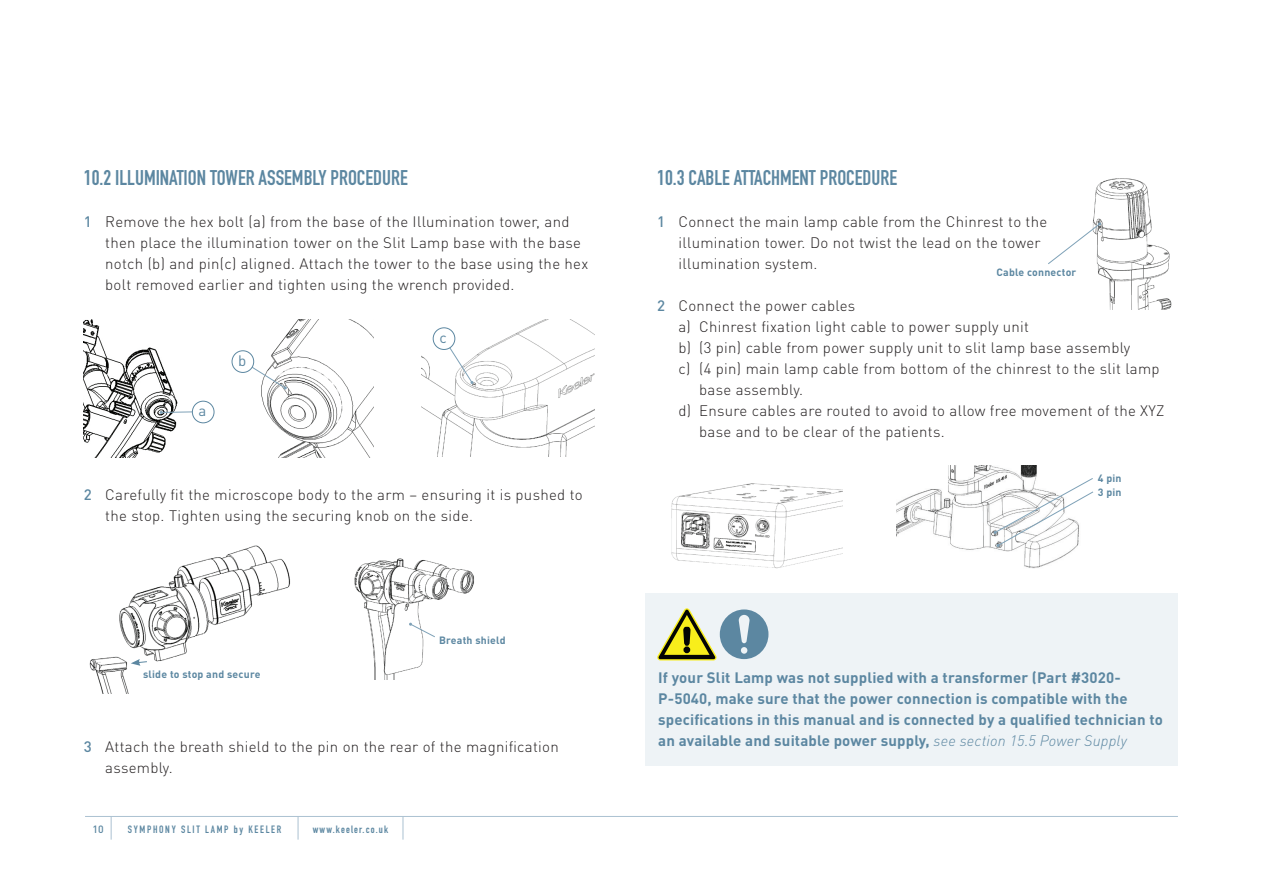
<style>
.page{position:relative;width:1263px;height:893px;background:#fff}
.page>*{position:absolute;margin:0;border:0;box-sizing:border-box;transform-origin:0 0}
.t1{font:21px "DIN Engschrift Std";color:#5c87a1}
.t2{font:300 15px/21px "DIN Pro";letter-spacing:.02em;color:#231f20}
.t3{font:700 15px/21px "DIN Pro";letter-spacing:.01em;color:#5c87a1}
.t4{font:15px "DIN Pro";color:#5c87a1}
.t5{font:700 10.5px "DIN Pro";letter-spacing:.02em;color:#5c87a1}
.t6{font:10.5px "DIN Engschrift Std";letter-spacing:.11em;color:#5c87a1}
.t7{font:500 10.5px "DIN Pro";color:#5c87a1}
.s1{font-weight:500;color:#5c87a1}
.s2{font-family:"DIN";font-weight:300;font-style:italic}
</style>
<div class="page">
<hr style="left:85px;top:816px;width:1093px;height:1px;background:#abc1d1">
<svg style="left:111px;top:817px;width:1px;height:23px"></svg>
<svg style="left:298px;top:817px;width:1px;height:23px"></svg>
<svg style="left:403px;top:817px;width:1px;height:23px"></svg>
<img style="left:84px;top:320px;width:131px;height:137px">
<img style="left:89px;top:545px;width:201px;height:149px">
<img style="left:1093px;top:178px;width:79px;height:132px">
<img style="left:231px;top:320px;width:142px;height:137px">
<img style="left:354px;top:558px;width:120px;height:122px">
<img style="left:671px;top:483px;width:171px;height:86px">
<img style="left:896px;top:465px;width:180px;height:104px">
<img style="left:421px;top:320px;width:173px;height:136px">
<div style="left:645px;top:593px;width:532px;height:172px;background:#eef3f6"></div>
<svg style="left:657px;top:608px;width:111px;height:52px"></svg>
<svg style="left:160px;top:411px;width:32px;height:3px"></svg>
<svg style="left:1048px;top:222px;width:53px;height:43px"></svg>
<svg style="left:994px;top:477px;width:100px;height:70px"></svg>
<svg style="left:242px;top:360px;width:45px;height:29px"></svg>
<svg style="left:443px;top:337px;width:30px;height:47px"></svg>
<div style="left:192px;top:401px;width:22px;height:22px;background:#fff;border-radius:50%"></div>
<div style="left:192px;top:401px;width:22px;height:22px;border:1px solid #5c87a1;border-radius:50%"></div>
<div style="left:232px;top:351px;width:22px;height:21px;background:#fff;border-radius:50%"></div>
<div style="left:232px;top:350px;width:22px;height:23px;border:1px solid #5c87a1;border-radius:50%"></div>
<div style="left:433px;top:328px;width:22px;height:21px;background:#fff;border-radius:50%"></div>
<div style="left:433px;top:327px;width:22px;height:23px;border:1px solid #5c87a1;border-radius:50%"></div>
<svg style="left:131px;top:659px;width:17px;height:7px"></svg>
<svg style="left:409px;top:623px;width:27px;height:15px"></svg>
<h1 class="t1" style="left:84px;top:165px;width:325px">10.2 ILLUMINATION TOWER ASSEMBLY PROCEDURE</h1>
<p class="t2" style="left:105px;top:211px;width:484px;text-indent:-21px"><span class="s1">1</span> Remove the hex bolt (a) from the base of the Illumination tower, and then place the illumination tower on the Slit Lamp base with the base notch (b) and pin(c) aligned. Attach the tower to the base using the hex bolt removed earlier and tighten using the wrench provided.</p>
<p class="t4" style="left:199px;top:401px;width:9px">a</p>
<p class="t4" style="left:238px;top:350px;width:10px">b</p>
<p class="t4" style="left:440px;top:327px;width:9px">c</p>
<p class="t2" style="left:105px;top:484px;width:479px;text-indent:-21px"><span class="s1">2</span> Carefully fit the microscope body to the arm – ensuring it is pushed to the stop. Tighten using the securing knob on the side.</p>
<p class="t5" style="left:143px;top:667px;width:119px">slide to stop and secure</p>
<p class="t5" style="left:439px;top:633px;width:68px">Breath shield</p>
<p class="t2" style="left:105px;top:736px;width:455px;text-indent:-21px"><span class="s1">3</span> Attach the breath shield to the pin on the rear of the magnification assembly.</p>
<p class="t7" style="left:92px;top:822px;width:13px">10</p>
<p class="t6" style="left:128px;top:823px;width:7px">SYMPHONY</p>
<p class="t6" style="left:181px;top:823px;width:6px">SLIT</p>
<p class="t6" style="left:205px;top:823px;width:7px">LAMP</p>
<p class="t6" style="left:234px;top:823px;width:28px">BY KEELER</p>
<p class="t6" style="left:313px;top:823px;width:77px">WWW.KEELER.CO.UK</p>
<h1 class="t1" style="left:657px;top:165px;width:241px">10.3 CABLE ATTACHMENT PROCEDURE</h1>
<p class="t2" style="left:678px;top:211px;width:370px;text-indent:-21px"><span class="s1">1</span> Connect the main lamp cable from the Chinrest to the illumination tower. Do not twist the lead on the tower illumination system.</p>
<p class="t2" style="left:657px;top:295px;width:200px"><span class="s1">2</span> Connect the power cables</p>
<p class="t2" style="left:678px;top:316px;width:352px">a) Chinrest fixation light cable to power supply unit</p>
<p class="t2" style="left:678px;top:337px;width:453px">b) (3 pin) cable from power supply unit to slit lamp base assembly</p>
<p class="t2" style="left:678px;top:358px;width:483px">c) (4 pin) main lamp cable from bottom of the chinrest to the slit lamp</p>
<p class="t2" style="left:699px;top:379px;width:105px">base assembly.</p>
<p class="t2" style="left:678px;top:400px;width:488px">d) Ensure cables are routed to avoid to allow free movement of the XYZ</p>
<p class="t2" style="left:699px;top:421px;width:247px">base and to be clear of the patients.</p>
<p class="t5" style="left:996px;top:265px;width:81px">Cable connector</p>
<p class="t5" style="left:1098px;top:471px;width:25px">4 pin</p>
<p class="t5" style="left:1098px;top:485px;width:25px">3 pin</p>
<p class="t3" style="left:658px;top:666px;width:506px">If your Slit Lamp was not supplied with a transformer (Part #3020- P-5040, make sure that the power connection is compatible with the specifications in this manual and is connected by a qualified technician to an available and suitable power supply, <span class="s2">see section 15.5 Power Supply</span></p>
</div>
